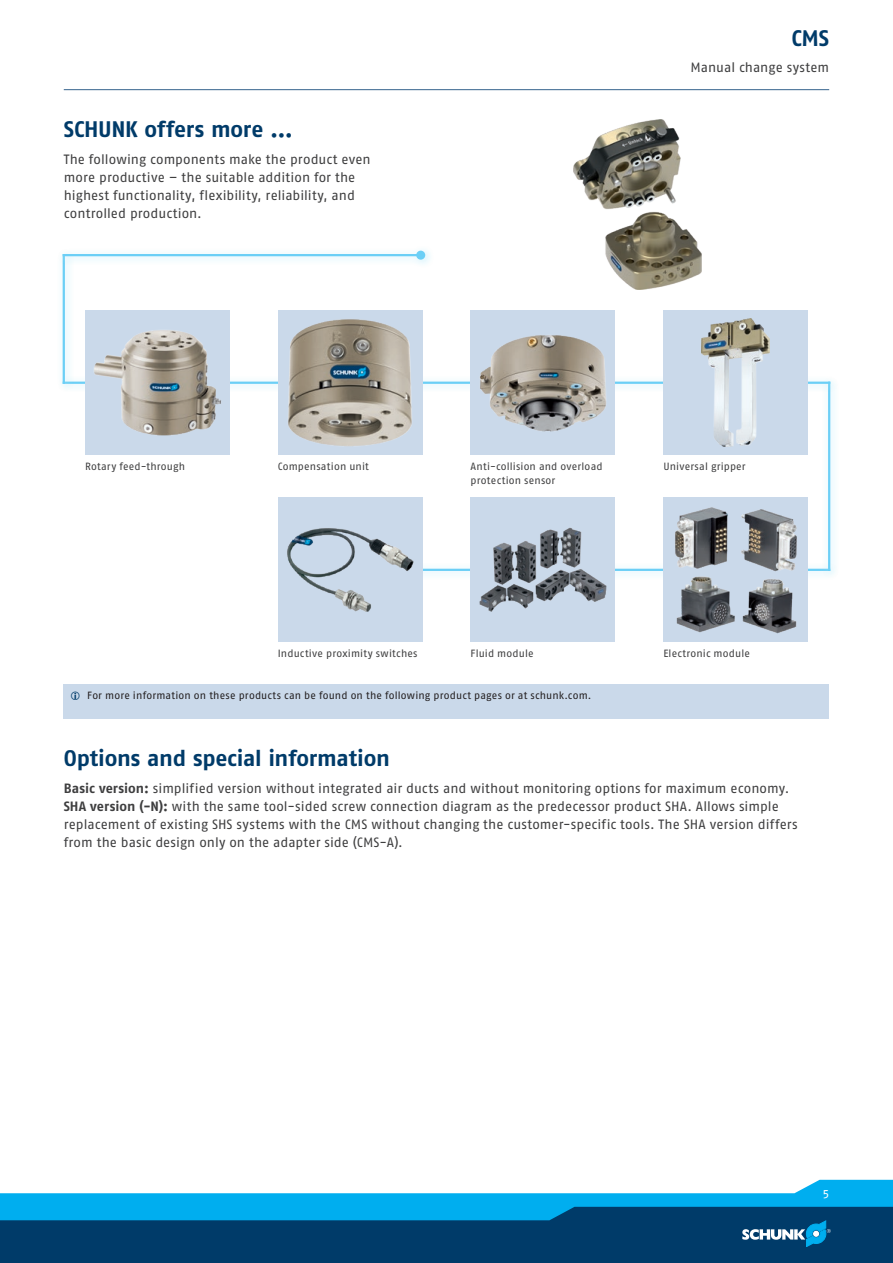
<style>
.page{position:relative;width:893px;height:1263px;background:#fff}
.page>*{position:absolute;margin:0;border:0;box-sizing:border-box;transform-origin:0 0}
.t1{font:700 22.5px "SCHUNK Fago Pro";letter-spacing:-.01em;color:#003b69}
.t2{font:13.5px/18px "SCHUNK Fago Pro";letter-spacing:.005em;color:#3e3e3f}
.t3{font:12px "SCHUNK Fago Pro";color:#fff}
.t4{font:10.5px/14.2px "SCHUNK Fago Pro";letter-spacing:.015em;color:#3e3e3f}
.t5{font:10.5px "SCHUNK Fago Pro";letter-spacing:.015em;color:#231f20}
.s1{font-weight:700}
</style>
<div class="page">
<hr style="left:0;top:595px;width:1px;height:612px;background:#cad9ea">
<div style="left:0;top:1202px;width:893px;height:61px;background:#003b69"></div>
<svg style="left:0;top:1180px;width:893px;height:67px"></svg>
<div style="left:360px;top:559px;width:479px;height:21px;background:#fff;opacity:.75"></div>
<hr style="left:370px;top:569px;width:459px;height:2px;background:#6bcff6">
<div style="left:818px;top:373px;width:22px;height:207px;background:#fff;opacity:.75"></div>
<hr style="left:828px;top:383px;width:2px;height:187px;background:#6bcff6">
<div style="left:54px;top:372px;width:785px;height:21px;background:#fff;opacity:.75"></div>
<hr style="left:64px;top:382px;width:765px;height:2px;background:#6bcff6">
<div style="left:56px;top:248px;width:19px;height:145px;background:#fff"></div>
<div style="left:53px;top:245px;width:21px;height:148px;background:#fff;opacity:.75"></div>
<hr style="left:63px;top:255px;width:2px;height:128px;background:#6bcff6">
<div style="left:54px;top:241px;width:381px;height:28px;background:#fff"></div>
<hr style="left:64px;top:254px;width:357px;height:2px;background:#6bcff6">
<div style="left:416px;top:251px;width:9px;height:9px;background:#6bcff6;border-radius:50%"></div>
<hr style="left:64px;top:89px;width:765px;height:1px;background:#35628d">
<img style="left:574px;top:119px;width:128px;height:170px">
<div style="left:85px;top:310px;width:145px;height:145px;background:#cad9ea"></div>
<img style="left:94px;top:330px;width:127px;height:105px">
<div style="left:278px;top:310px;width:144px;height:145px;background:#cad9ea"></div>
<img style="left:288px;top:319px;width:124px;height:127px">
<div style="left:471px;top:310px;width:144px;height:145px;background:#cad9ea"></div>
<img style="left:480px;top:335px;width:126px;height:96px">
<div style="left:663px;top:310px;width:145px;height:145px;background:#cad9ea"></div>
<img style="left:701px;top:319px;width:69px;height:127px">
<div style="left:663px;top:497px;width:145px;height:145px;background:#cad9ea"></div>
<img style="left:675px;top:507px;width:122px;height:127px">
<div style="left:471px;top:497px;width:144px;height:145px;background:#cad9ea"></div>
<img style="left:479px;top:528px;width:128px;height:84px">
<div style="left:278px;top:497px;width:144px;height:145px;background:#cad9ea"></div>
<img style="left:287px;top:528px;width:127px;height:84px">
<div style="left:64px;top:685px;width:765px;height:34px;background:#cad9ea"></div>
<h1 class="t1" style="left:64px;top:116px;width:231px">SCHUNK offers more ...</h1>
<p class="t2" style="left:64px;top:150px;width:308px">The following components make the product even more productive – the suitable addition for the highest functionality, flexibility, reliability, and controlled production.</p>
<h1 class="t1" style="left:791px;top:24px;width:39px">CMS</h1>
<p class="t2" style="left:691px;top:59px;width:140px">Manual change system</p>
<p class="t4" style="left:85px;top:459px;width:102px">Rotary feed-through</p>
<p class="t4" style="left:278px;top:459px;width:93px">Compensation unit</p>
<p class="t4" style="left:471px;top:459px;width:134px">Anti-collision and overload protection sensor</p>
<p class="t4" style="left:663px;top:459px;width:84px">Universal gripper</p>
<p class="t4" style="left:278px;top:646px;width:141px">Inductive proximity switches</p>
<p class="t4" style="left:471px;top:646px;width:65px">Fluid module</p>
<p class="t4" style="left:663px;top:646px;width:88px">Electronic module</p>
<p class="t5" style="left:87px;top:689px;width:506px">For more information on these products can be found on the following product pages or at schunk.com.</p>
<h1 class="t1" style="left:64px;top:745px;width:328px">Options and special information</h1>
<p class="t2" style="left:64px;top:779px;width:735px"><span class="s1">Basic version:</span> simplified version without integrated air ducts and without monitoring options for maximum economy.<br><span class="s1">SHA version (-N):</span> with the same tool-sided screw connection diagram as the predecessor product SHA. Allows simple replacement of existing SHS systems with the CMS without changing the customer-specific tools. The SHA version differs from the basic design only on the adapter side (CMS-A).</p>
<p class="t3" style="left:823px;top:1186px;width:8px">5</p>
</div>
